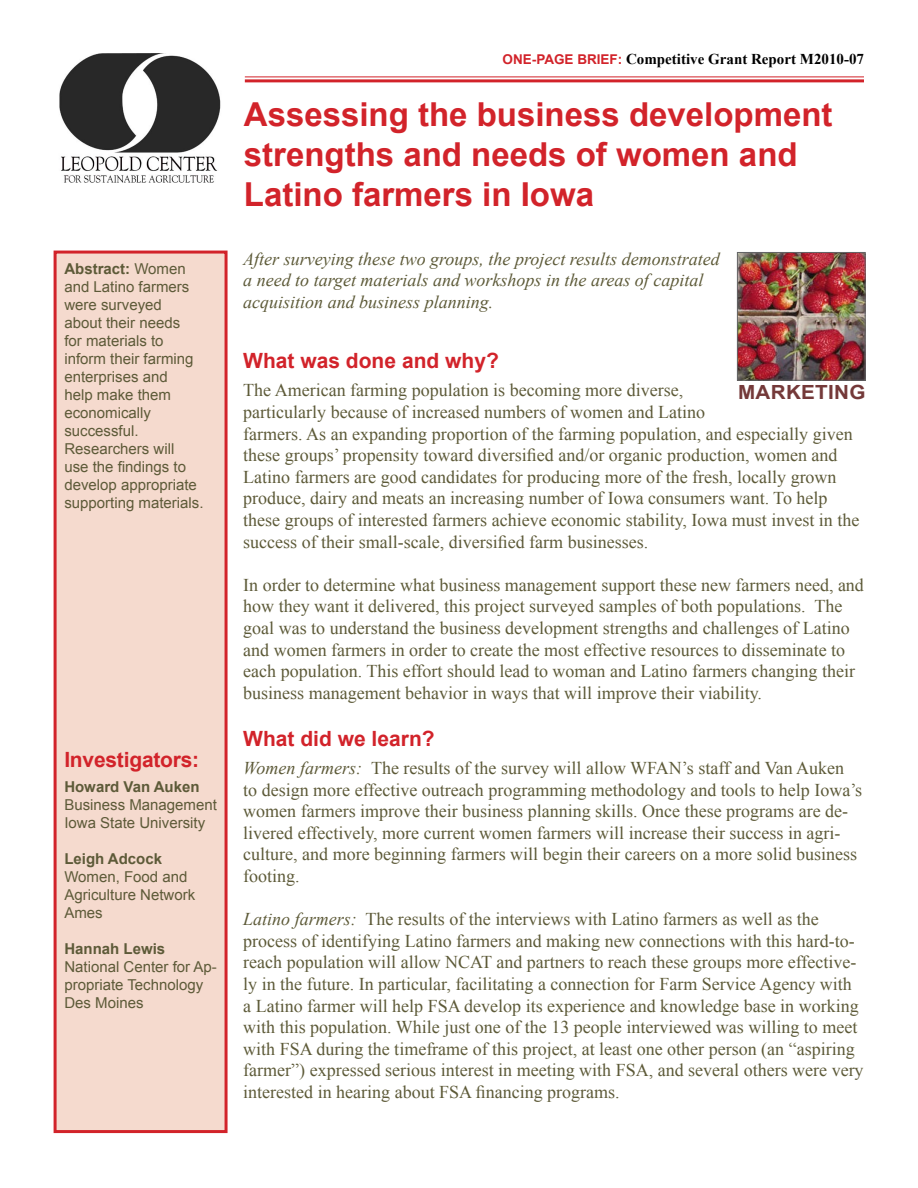
<style>
.page{position:relative;width:918px;height:1188px;background:#fff}
.page>*{position:absolute;margin:0;border:0;box-sizing:border-box;transform-origin:0 0}
.t1{font:700 33px/39.6px "Arial";color:#d2232a}
.t2{font:700 21px "Arial";color:#d2232a}
.t3{font:700 19.5px "Arial";letter-spacing:.015em;color:#743939;scale:1.06 1}
.t4{font:18px/21.6px "Times New Roman";color:#5d5a38}
.t5{font:italic 18px/21.6px "Times New Roman";color:#5d5a38}
.t6{font:15px/18px "Arial";color:#5d5a38}
.t7{font:700 15px "Times New Roman";color:#000}
.t8{font:700 15px "Arial";color:#5d5a38}
.s1{font-family:"Arial";font-size:13.5px;color:#d2232a}
.s2{font-weight:700}
.s3{font-style:italic}
</style>
<div class="page">
<div style="left:54px;top:251px;width:174px;height:882px;background:#f5dace;border:3px solid #d2232a"></div>
<hr style="left:245px;top:76px;width:619px;height:1px;background:#d2232a">
<hr style="left:245px;top:79px;width:619px;height:3px;background:#d2232a">
<img style="left:59px;top:53px;width:162px;height:130px">
<img style="left:739px;top:254px;width:125px;height:125px">
<div style="left:737px;top:252px;width:129px;height:129px;border:1px solid #636466"></div>
<p class="t7" style="left:503px;top:49px;width:363px"><span class="s1">ONE-PAGE BRIEF:</span> Competitive Grant Report M2010-07</p>
<h1 class="t1" style="left:244px;top:96px;width:590px">Assessing the business development strengths and needs of women and<br>Latino farmers in Iowa</h1>
<p class="t6" style="left:64px;top:260px;width:141px"><span class="s2">Abstract:</span> Women and Latino farmers were surveyed<br>about their needs<br>for materials to inform their farming enterprises and<br>help make them economically successful.<br>Researchers will<br>use the findings to develop appropriate supporting materials.</p>
<p class="t5" style="left:243px;top:247px;width:478px">After surveying these two groups, the project results demonstrated a need to target materials and workshops in the areas of capital acquisition and business planning.</p>
<p class="t2" style="left:243px;top:347px;width:257px">What was done and why?</p>
<p class="t4" style="left:243px;top:379px;width:618px">The American farming population is becoming more diverse,<br>particularly because of increased numbers of women and Latino<br>farmers. As an expanding proportion of the farming population, and especially given these groups’ propensity toward diversified and/or organic production, women and Latino farmers are good candidates for producing more of the fresh, locally grown produce, dairy and meats an increasing number of Iowa consumers want. To help these groups of interested farmers achieve economic stability, Iowa must invest in the success of their small-scale, diversified farm businesses.</p>
<p class="t4" style="left:243px;top:574px;width:622px">In order to determine what business management support these new farmers need, and how they want it delivered, this project surveyed samples of both populations. The goal was to understand the business development strengths and challenges of Latino and women farmers in order to create the most effective resources to disseminate to each population. This effort should lead to woman and Latino farmers changing their business management behavior in ways that will improve their viability.</p>
<p class="t2" style="left:243px;top:724px;width:193px">What did we learn?</p>
<p class="t4" style="left:243px;top:757px;width:621px"><span class="s3">Women farmers:</span> The results of the survey will allow WFAN’s staff and Van Auken to design more effective outreach programming methodology and tools to help Iowa’s women farmers improve their business planning skills. Once these programs are de&shy;livered effectively, more current women farmers will increase their success in agri&shy;culture, and more beginning farmers will begin their careers on a more solid business footing.</p>
<p class="t4" style="left:243px;top:908px;width:622px"><span class="s3">Latino farmers:</span> The results of the interviews with Latino farmers as well as the process of identifying Latino farmers and making new connections with this hard-to&shy;reach population will allow NCAT and partners to reach these groups more effective&shy;ly in the future. In particular, facilitating a connection for Farm Service Agency with a Latino farmer will help FSA develop its experience and knowledge base in working with this population. While just one of the 13 people interviewed was willing to meet with FSA during the timeframe of this project, at least one other person (an “aspiring farmer”) expressed serious interest in meeting with FSA, and several others were very interested in hearing about FSA financing programs.</p>
<p class="t3" style="left:738px;top:380px;width:122px">MARKETING</p>
<p class="t2" style="left:64px;top:745px;width:136px">Investigators:</p>
<p class="t8" style="left:64px;top:776px;width:137px">Howard Van Auken</p>
<p class="t6" style="left:64px;top:795px;width:154px">Business Management<br>Iowa State University</p>
<p class="t8" style="left:64px;top:848px;width:99px">Leigh Adcock</p>
<p class="t6" style="left:64px;top:867px;width:132px">Women, Food and<br>Agriculture Network<br>Ames</p>
<p class="t8" style="left:64px;top:938px;width:102px">Hannah Lewis</p>
<p class="t6" style="left:64px;top:957px;width:154px">National Center for Ap&shy;propriate Technology<br>Des Moines</p>
</div>
